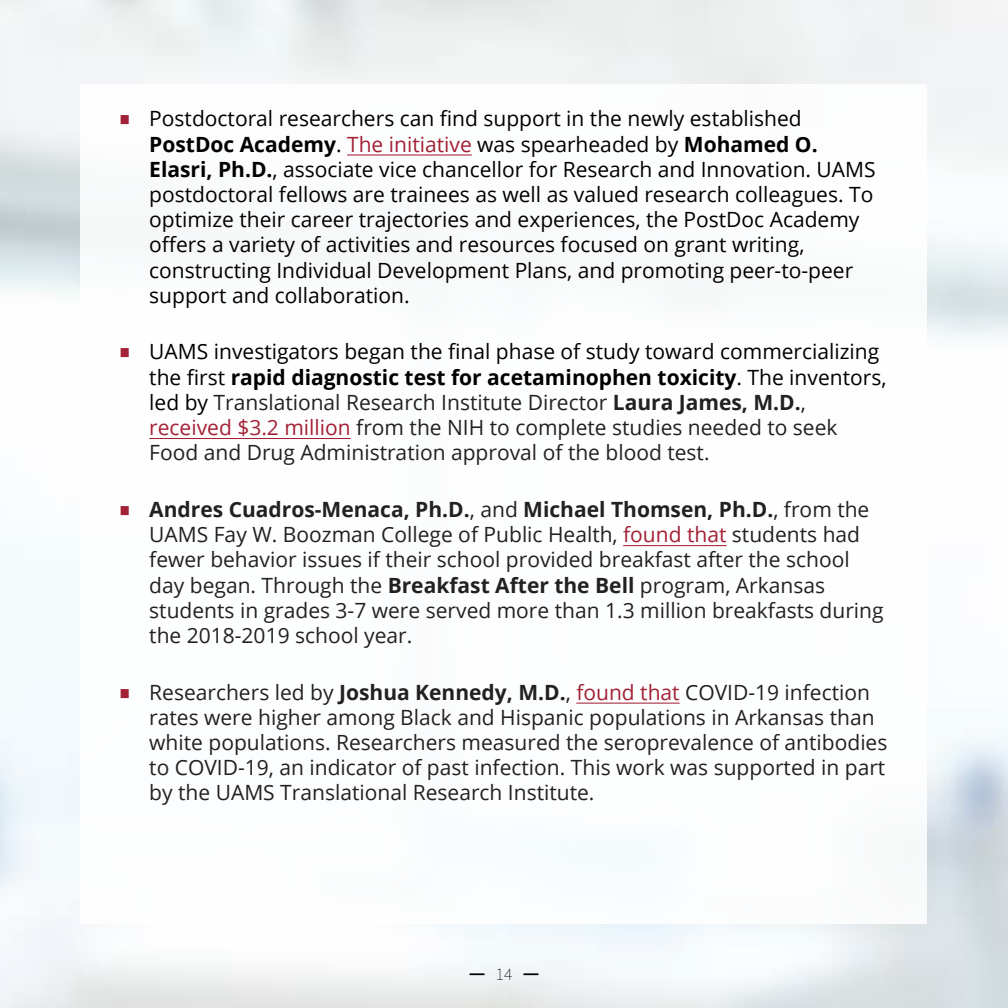
<style>
.page{position:relative;width:1008px;height:1008px;background:#fff}
.page>*{position:absolute;margin:0;border:0;box-sizing:border-box;transform-origin:0 0}
.t1{font:21px/25.2px "Open Sans";color:#212121}
.t2{font:21px/25.2px "Open Sans";color:#000}
.t3{font:200 17.5px "Source Sans Pro";color:#000}
.s1{font-weight:700}
.s2{color:#a32035}
.s3{color:#000}
.s4{font-weight:700;color:#000}
</style>
<div class="page">
<hr style="left:347px;top:154px;width:125px;height:2px;background:#a32035">
<hr style="left:149px;top:438px;width:202px;height:1px;background:#a32035">
<hr style="left:623px;top:545px;width:103px;height:1px;background:#a32035">
<hr style="left:576px;top:703px;width:104px;height:1px;background:#a32035">
<svg style="left:470px;top:973px;width:15px;height:2px"></svg>
<svg style="left:523px;top:973px;width:15px;height:2px"></svg>
<p class="t2" style="left:149px;top:106px;width:728px">Postdoctoral researchers can 昀椀nd support in the newly established <span class="s1">PostDoc Academy</span>. <span class="s2">The initiative</span> was spearheaded by <span class="s1">Mohamed O.<br>Elasri, Ph.D.</span>, associate vice chancellor for Research and Innovation. UAMS postdoctoral fellows are trainees as well as valued research colleagues. To optimize their career trajectories and experiences, the PostDoc Academy o昀昀ers a variety of activities and resources focused on grant writing, constructing Individual Development Plans, and promoting peer-to-peer support and collaboration.</p>
<p class="t1" style="left:149px;top:341px;width:739px"><span class="s3">UAMS investigators began the 昀椀nal phase of study toward commercializing the 昀椀rst</span> <span class="s4">rapid diagnostic test for acetaminophen toxicity</span><span class="s3">. The inventors, led by</span> Translational Research Institute Director <span class="s1">Laura James, M.D.</span>, <span class="s2">received $3.2 million</span> from the NIH to complete studies needed to seek Food and Drug Administration approval of the blood test.</p>
<p class="t1" style="left:149px;top:499px;width:736px"><span class="s1">Andres Cuadros-Menaca, Ph.D.</span>, and <span class="s1">Michael Thomsen, Ph.D.</span>, from the UAMS Fay W. Boozman College of Public Health, <span class="s2">found that</span> students had fewer behavior issues if their school provided breakfast after the school day began. Through the <span class="s1">Breakfast After the Bell</span> program, Arkansas students in grades 3-7 were served more than 1.3 million breakfasts during the 2018-2019 school year.</p>
<p class="t1" style="left:149px;top:682px;width:740px">Researchers led by <span class="s1">Joshua Kennedy, M.D.</span>, <span class="s2">found that</span> COVID-19 infection rates were higher among Black and Hispanic populations in Arkansas than white populations. Researchers measured the seroprevalence of antibodies to COVID-19, an indicator of past infection. This work was supported in part by the UAMS Translational Research Institute.</p>
<p class="t3" style="left:496px;top:964px;width:18px">14</p>
</div>
